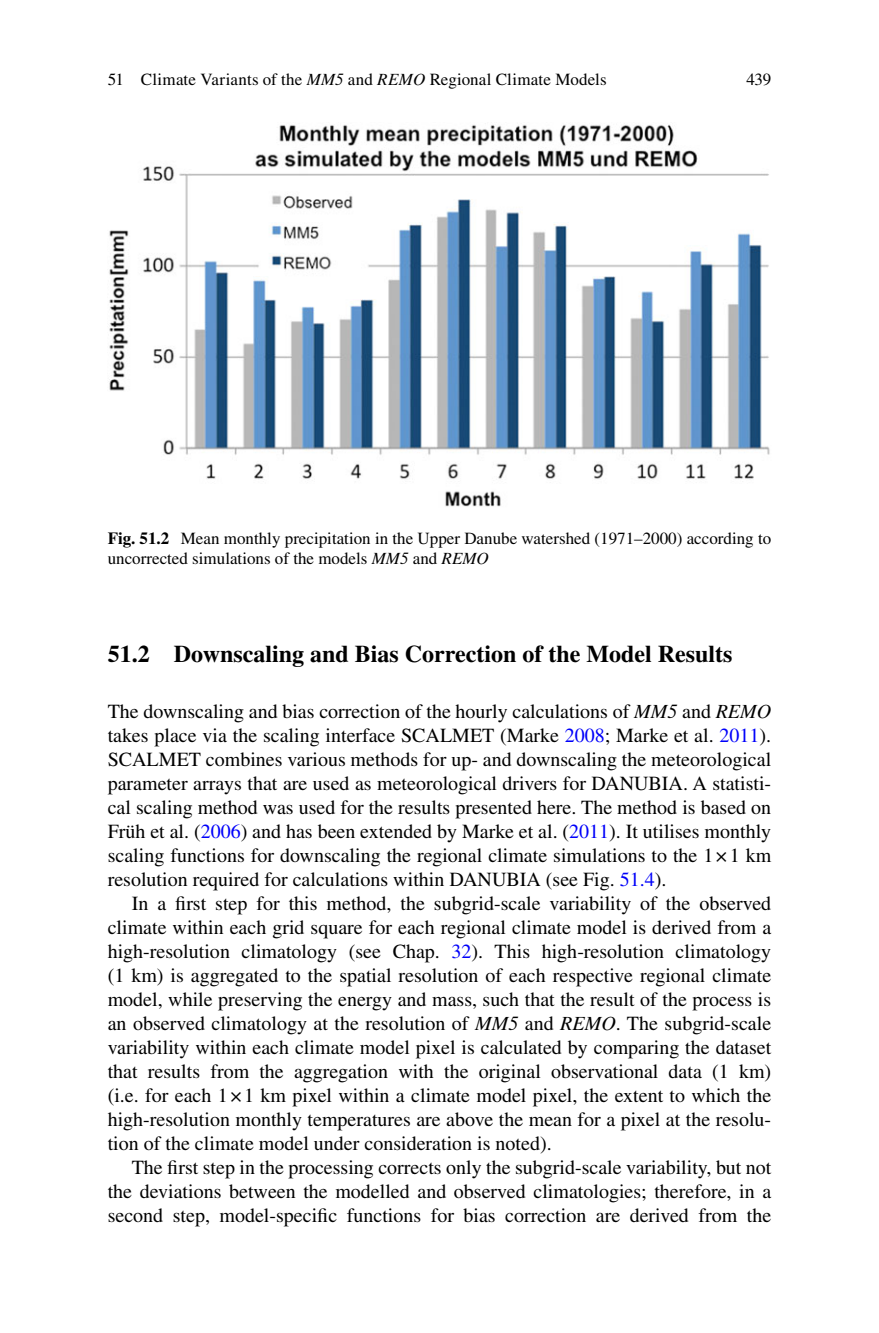
<style>
.page{position:relative;width:879px;height:1333px;background:#fff}
.page>*{position:absolute;margin:0;border:0;box-sizing:border-box;transform-origin:0 0}
.t1{font:700 24px "Yrkbfv Pdlmqk Times";color:#000}
.t2{font:20px/24px "Srjqvp Gpxhbt Times";color:#000;text-align:justify}
.t3{font:17px/20px "Srjqvp Gpxhbt Times";color:#000}
.s1{font-family:"Rbcjjc Brkhkx Times";font-style:italic}
.s2{font-family:"Yrkbfv Pdlmqk Times";font-weight:700}
.s3{color:#0000fa}
</style>
<div class="page">
<img style="left:109px;top:124px;width:661px;height:383px">
<p class="t3" style="left:108px;top:71px;width:500px">51 Climate Variants of the <span class="s1">MM5</span> and <span class="s1">REMO</span> Regional Climate Models</p>
<p class="t3" style="left:746px;top:71px;width:26px">439</p>
<p class="t3" style="left:108px;top:530px;width:665px"><span class="s2">Fig. 51.2</span> Mean monthly precipitation in the Upper Danube watershed (1971–2000) according to uncorrected simulations of the models <span class="s1">MM5</span> and <span class="s1">REMO</span></p>
<p class="t1" style="left:108px;top:645px;width:626px">51.2 Downscaling and Bias Correction of the Model Results</p>
<p class="t2" style="left:108px;top:701px;width:665px">The downscaling and bias correction of the hourly calculations of <span class="s1">MM5</span> and <span class="s1">REMO </span>takes place via the scaling interface SCALMET (Marke <span class="s3">2008</span> ; Marke et al. <span class="s3">2011</span> ).<br>SCALMET combines various methods for up- and downscaling the meteorological parameter arrays that are used as meteorological drivers for DANUBIA. A statisti&shy;cal scaling method was used for the results presented here. The method is based on Früh et al. ( <span class="s3">2006</span> ) and has been extended by Marke et al. ( <span class="s3">2011</span> ). It utilises monthly scaling functions for downscaling the regional climate simulations to the 1 × 1 km resolution required for calculations within DANUBIA (see Fig. <span class="s3">51.4</span> ).</p>
<p class="t2" style="left:108px;top:893px;width:665px;text-indent:24px">In a first step for this method, the subgrid-scale variability of the observed climate within each grid square for each regional climate model is derived from a high-resolution climatology (see Chap. <span class="s3">32</span>). This high-resolution climatology (1 km) is aggregated to the spatial resolution of each respective regional climate model, while preserving the energy and mass, such that the result of the process is an observed climatology at the resolution of <span class="s1">MM5</span> and <span class="s1">REMO</span> . The subgrid-scale variability within each climate model pixel is calculated by comparing the dataset that results from the aggregation with the original observational data (1 km) (i.e. for each 1 × 1 km pixel within a climate model pixel, the extent to which the high- resolution monthly temperatures are above the mean for a pixel at the resolu&shy;tion of the climate model under consideration is noted).</p>
<p class="t2" style="left:108px;top:1157px;width:665px;text-indent:24px">The first step in the processing corrects only the subgrid-scale variability, but not the deviations between the modelled and observed climatologies; therefore, in a second step, model-specific functions for bias correction are derived from the</p>
</div>
